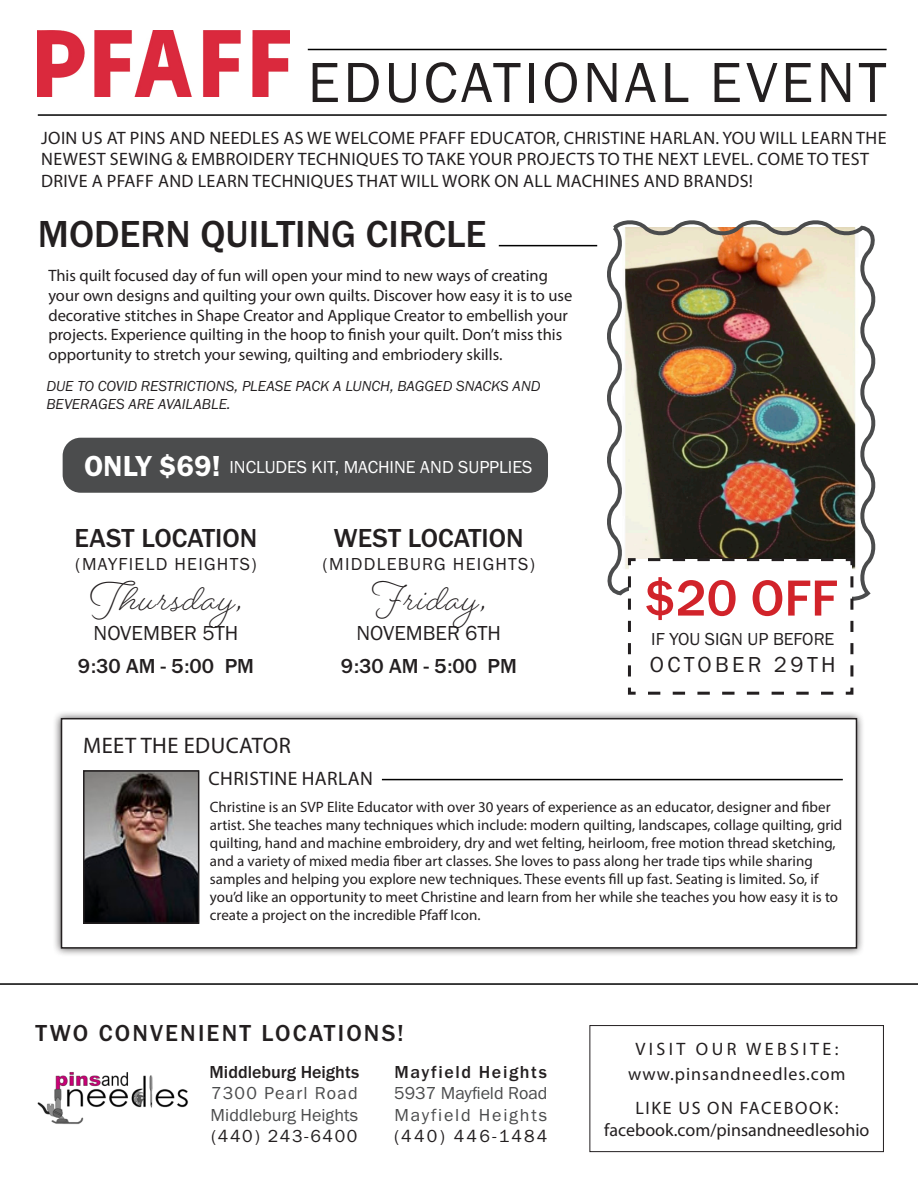
<style>
.page{position:relative;width:918px;height:1188px;background:#fff}
.page>*{position:absolute;margin:0;border:0;box-sizing:border-box;transform-origin:0 0}
.t1{font:58.5px "Franklin Gothic URW Boo";letter-spacing:.06em;color:#231f20}
.t2{font:500 52.5px "Franklin Gothic URW";color:#d1232a}
.t3{font:42px "Beloved Script";letter-spacing:.03em;color:#231f20}
.t4{font:500 39px "Franklin Gothic URW";color:#231f20}
.t5{font:500 27px "Franklin Gothic URW";color:#231f20}
.t6{font:500 24px "Franklin Gothic URW";letter-spacing:.09em;color:#231f20}
.t7{font:22.5px "Myriad Pro";letter-spacing:.02em;color:#231f20}
.t8{font:22.5px "Franklin Gothic URW Boo";letter-spacing:.15em;color:#231f20}
.t9{font:500 21px "Franklin Gothic URW";color:#231f20}
.t10{font:21px "Franklin Gothic URW Boo";color:#231f20}
.t11{font:19.5px "Myriad Pro";letter-spacing:.02em;color:#231f20}
.t12{font:18px/21.6px "Myriad Pro";letter-spacing:.02em;color:#231f20}
.t13{font:18px "Franklin Gothic URW Boo";color:#fff}
.t14{font:18px "Franklin Gothic URW Boo";letter-spacing:.07em;color:#231f20}
.t15{font:18px "Franklin Gothic URW Boo";color:#4b4c4d}
.t16{font:18px "Myriad Pro";color:#231f20}
.t17{font:18px "Myriad Pro";letter-spacing:.05em;color:#231f20}
.t18{font:500 18px "Franklin Gothic URW";letter-spacing:.005em;color:#231f20}
.t19{font:18px "Myriad Pro";letter-spacing:.09em;color:#231f20}
.t20{font:18px "Franklin Gothic URW Boo";color:#231f20}
.t21{font:18px "Myriad Pro";letter-spacing:.19em;color:#231f20}
.t22{font:500 18px "Franklin Gothic URW";letter-spacing:.09em;color:#231f20}
.t23{font:18px "Franklin Gothic URW Boo";letter-spacing:.1em;color:#4b4c4d}
.t24{font:18px "Franklin Gothic URW Boo";letter-spacing:.07em;color:#4b4c4d}
.t25{font:18px "Franklin Gothic URW Boo";letter-spacing:.09em;color:#231f20}
.t26{font:18px "Franklin Gothic URW Boo";letter-spacing:.12em;color:#231f20}
.t27{font:16.5px/19.8px "Myriad Pro";color:#231f20}
.t28{font:15px/18px "Myriad Pro";color:#231f20}
.t29{font:15px/18px "Franklin Gothic URW Boo Ita";color:#231f20}
.s1{font-family:"Franklin Gothic URW Dem";font-size:30px}
</style>
<div class="page">
<img style="left:38px;top:31px;width:252px;height:66px">
<hr style="left:308px;top:49px;width:579px;height:1px;background:#000">
<hr style="left:38px;top:114px;width:849px;height:2px;background:#000">
<img style="left:607px;top:220px;width:269px;height:381px">
<hr style="left:499px;top:245px;width:98px;height:1px;background:#000">
<div style="left:63px;top:438px;width:485px;height:55px;background:#4b4c4d;border-radius:18px"></div>
<div style="left:53px;top:710px;width:812px;height:247px;background:#231f20;opacity:.75"></div>
<div style="left:62px;top:719px;width:794px;height:229px;background:#fff"></div>
<div style="left:61px;top:718px;width:796px;height:231px;border:2px solid #231f20"></div>
<img style="left:86px;top:773px;width:110px;height:148px">
<div style="left:83px;top:770px;width:116px;height:154px;border:2px solid #231f20"></div>
<hr style="left:382px;top:779px;width:461px;height:1px;background:#000">
<img style="left:37px;top:1072px;width:152px;height:53px">
<hr style="left:0;top:983px;width:918px;height:2px;background:#000">
<div style="left:590px;top:1025px;width:294px;height:127px;border:1px solid #231f20"></div>
<svg style="left:626px;top:557px;width:229px;height:138px"></svg>
<p class="t1" style="left:308px;top:46px;width:580px">EDUCATIONAL EVENT</p>
<p class="t12" style="left:41px;top:126px;width:847px">JOIN US AT PINS AND NEEDLES AS WE WELCOME PFAFF EDUCATOR, CHRISTINE HARLAN. YOU WILL LEARN THE<br>NEWEST SEWING &amp; EMBROIDERY TECHNIQUES TO TAKE YOUR PROJECTS TO THE NEXT LEVEL. COME TO TEST<br>DRIVE A PFAFF AND LEARN TECHNIQUES THAT WILL WORK ON ALL MACHINES AND BRANDS!</p>
<p class="t4" style="left:38px;top:210px;width:450px">MODERN QUILTING CIRCLE</p>
<p class="t27" style="left:48px;top:265px;width:526px">This quilt focused day of fun will open your mind to new ways of creating your own designs and quilting your own quilts. Discover how easy it is to use decorative stitches in Shape Creator and Applique Creator to embellish your projects. Experience quilting in the hoop to finish your quilt. Don’t miss this opportunity to stretch your sewing, quilting and embriodery skills.</p>
<p class="t29" style="left:46px;top:377px;width:496px">DUE TO COVID RESTRICTIONS, PLEASE PACK A LUNCH, BAGGED SNACKS AND<br>BEVERAGES ARE AVAILABLE.</p>
<p class="t13" style="left:84px;top:456px;width:450px"><span class="s1">ONLY $69!</span> INCLUDES KIT, MACHINE AND SUPPLIES</p>
<p class="t5" style="left:75px;top:522px;width:184px">EAST LOCATION</p>
<p class="t14" style="left:75px;top:553px;width:183px">(MAYFIELD HEIGHTS)</p>
<p class="t3" style="left:90px;top:570px;width:153px">Thursday,</p>
<p class="t10" style="left:94px;top:620px;width:146px">NOVEMBER 5TH</p>
<p class="t9" style="left:78px;top:653px;width:178px">9:30 AM - 5:00 PM</p>
<p class="t5" style="left:334px;top:522px;width:191px">WEST LOCATION</p>
<p class="t14" style="left:322px;top:553px;width:214px">(MIDDLEBURG HEIGHTS)</p>
<p class="t3" style="left:372px;top:570px;width:115px">Friday,</p>
<p class="t10" style="left:357px;top:620px;width:146px">NOVEMBER 6TH</p>
<p class="t9" style="left:341px;top:653px;width:178px">9:30 AM - 5:00 PM</p>
<p class="t7" style="left:83px;top:731px;width:209px">MEET THE EDUCATOR</p>
<p class="t11" style="left:209px;top:767px;width:166px">CHRISTINE HARLAN</p>
<p class="t2" style="left:645px;top:566px;width:194px">$20 OFF</p>
<p class="t20" style="left:651px;top:627px;width:185px">IF YOU SIGN UP BEFORE</p>
<p class="t8" style="left:650px;top:650px;width:187px">OCTOBER 29TH</p>
<p class="t28" style="left:210px;top:797px;width:634px">Christine is an SVP Elite Educator with over 30 years of experience as an educator, designer and fiber artist. She teaches many techniques which include: modern quilting, landscapes, collage quilting, grid quilting, hand and machine embroidery, dry and wet felting, heirloom, free motion thread sketching, and a variety of mixed media fiber art classes. She loves to pass along her trade tips while sharing samples and helping you explore new techniques. These events fill up fast. Seating is limited. So, if you’d like an opportunity to meet Christine and learn from her while she teaches you how easy it is to create a project on the incredible Pfaff Icon.</p>
<p class="t6" style="left:35px;top:1019px;width:370px">TWO CONVENIENT LOCATIONS!</p>
<p class="t18" style="left:210px;top:1061px;width:151px">Middleburg Heights</p>
<p class="t24" style="left:211px;top:1082px;width:148px">7300 Pearl Road</p>
<p class="t15" style="left:211px;top:1104px;width:149px">Middleburg Heights</p>
<p class="t25" style="left:211px;top:1125px;width:148px">(440) 243-6400</p>
<p class="t22" style="left:395px;top:1061px;width:154px">Mayfield Heights</p>
<p class="t15" style="left:394px;top:1082px;width:155px">5937 Mayfield Road</p>
<p class="t23" style="left:394px;top:1104px;width:154px">Mayfield Heights</p>
<p class="t26" style="left:394px;top:1125px;width:155px">(440) 446-1484</p>
<p class="t21" style="left:635px;top:1038px;width:204px">VISIT OUR WEBSITE:</p>
<p class="t17" style="left:628px;top:1063px;width:219px">www.pinsandneedles.com</p>
<p class="t19" style="left:635px;top:1097px;width:204px">LIKE US ON FACEBOOK:</p>
<p class="t16" style="left:604px;top:1119px;width:267px">facebook.com/pinsandneedlesohio</p>
</div>
